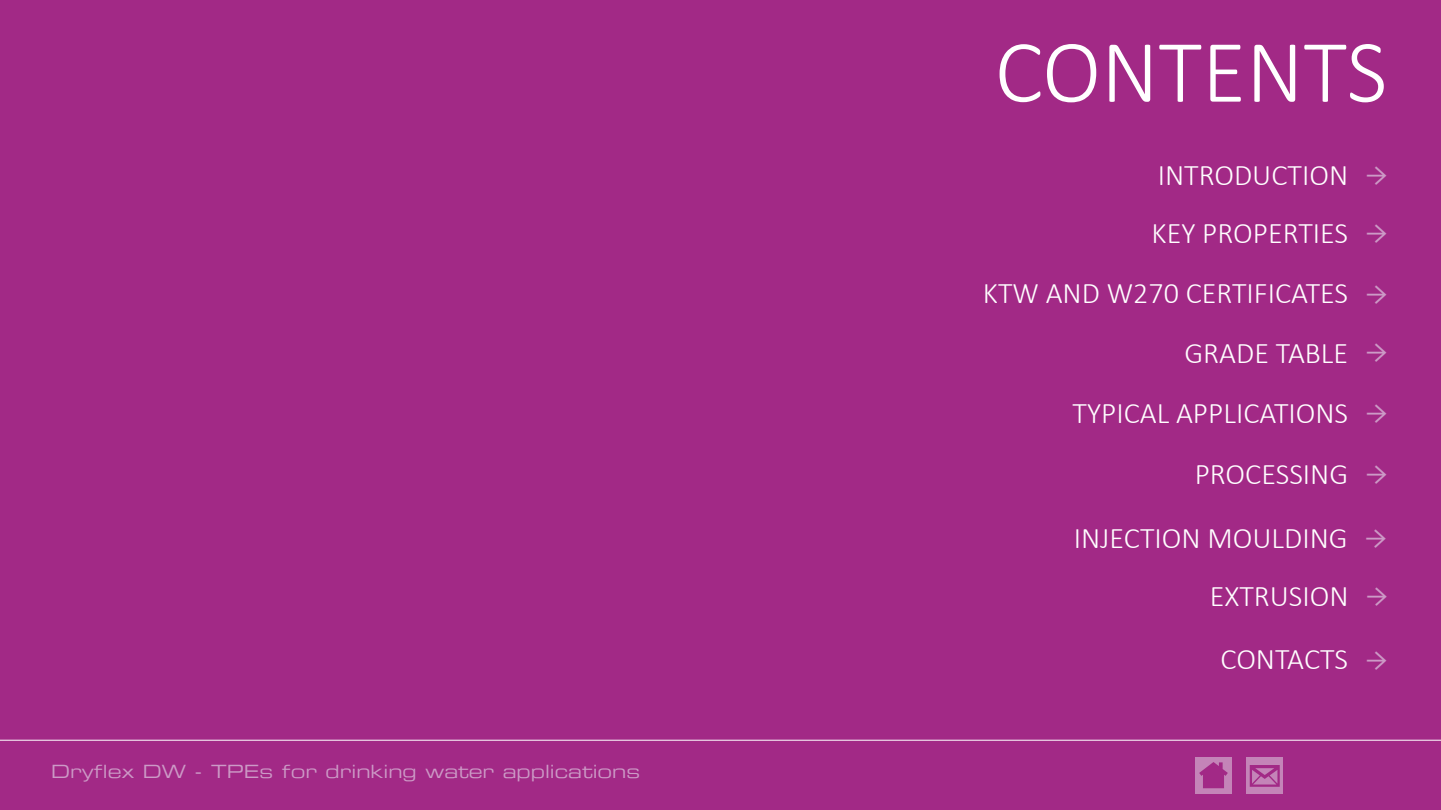
<style>
.page{position:relative;width:1441px;height:810px;background:#fff}
.page>*{position:absolute;margin:0;border:0;box-sizing:border-box;transform-origin:0 0}
.t1{font:300 90px "Calibri";color:#fff}
.t2{font:300 30px "Calibri";color:#fff}
.t3{font:18px "Eurostile Extended Two";color:#cc9ac6}
</style>
<div class="page">
<div style="left:0;top:0;width:1440px;height:810px;background:#a22986"></div>
<hr style="left:0;top:740px;width:1440px;height:1px;background:#fff">
<div style="left:1195px;top:757px;width:37px;height:37px;background:#c484b8"></div>
<svg style="left:1199px;top:762px;width:28px;height:26px"></svg>
<div style="left:1246px;top:757px;width:37px;height:37px;background:#c484b8"></div>
<svg style="left:1249px;top:765px;width:30px;height:22px"></svg>
<p class="t3" style="left:51px;top:759px;width:590px">Dryflex DW - TPEs for drinking water applications</p>
<h1 class="t1" style="left:994px;top:16px;width:394px">CONTENTS</h1>
<p class="t2" style="left:1157px;top:156px;width:192px">INTRODUCTION</p>
<p class="t2" style="left:1151px;top:214px;width:198px">KEY PROPERTIES</p>
<p class="t2" style="left:982px;top:275px;width:367px">KTW AND W270 CERTIFICATES</p>
<p class="t2" style="left:1184px;top:334px;width:165px">GRADE TABLE</p>
<p class="t2" style="left:1072px;top:395px;width:277px">TYPICAL APPLICATIONS</p>
<p class="t2" style="left:1194px;top:455px;width:155px">PROCESSING</p>
<p class="t2" style="left:1073px;top:519px;width:275px">INJECTION MOULDING</p>
<p class="t2" style="left:1209px;top:577px;width:140px">EXTRUSION</p>
<p class="t2" style="left:1220px;top:641px;width:129px">CONTACTS</p>
</div>
